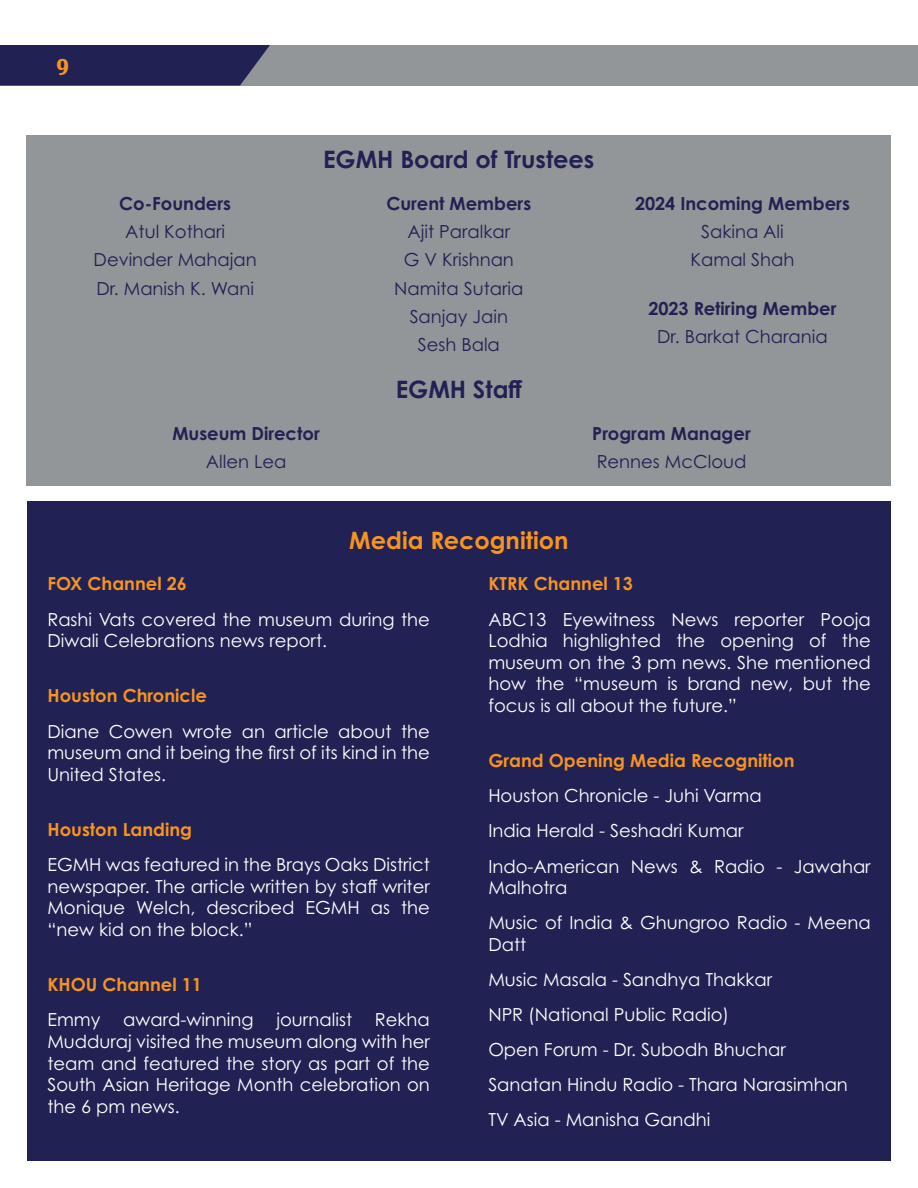
<style>
.page{position:relative;width:918px;height:1188px;background:#fff}
.page>*{position:absolute;margin:0;border:0;box-sizing:border-box;transform-origin:0 0}
.t1{font:700 24px "Century Gothic Pro";color:#212153}
.t2{font:700 24px "Century Gothic Pro";color:#f69421}
.t3{font:700 24px "Castle T";color:#f69421}
.t4{font:18px/21.6px "Century Gothic Pro";color:#fff}
.t5{font:18px/28.3px "Century Gothic Pro";color:#212153;text-align:center}
.t6{font:700 18px "Century Gothic Pro";color:#f69421}
.t7{font:700 18px "Century Gothic Pro";color:#212153}
</style>
<div class="page">
<div style="left:0;top:45px;width:918px;height:41px;background:#939698"></div>
<div style="left:0;top:45px;width:270px;height:40px;background:#212153"></div>
<div style="left:27px;top:135px;width:864px;height:351px;background:#939698"></div>
<div style="left:27px;top:501px;width:864px;height:660px;background:#212153"></div>
<h1 class="t3" style="left:56px;top:53px;width:15px">9</h1>
<p class="t7" style="left:119px;top:192px;width:113px">Co-Founders</p>
<p class="t5" style="left:94px;top:217px;width:165px">Atul Kothari<br>Devinder Mahajan<br>Dr. Manish K. Wani</p>
<h1 class="t1" style="left:323px;top:144px;width:273px">EGMH Board of Trustees</h1>
<p class="t7" style="left:386px;top:192px;width:146px">Curent Members</p>
<p class="t5" style="left:394px;top:217px;width:131px">Ajit Paralkar<br>G V Krishnan<br>Namita Sutaria<br>Sanjay Jain<br>Sesh Bala</p>
<h1 class="t1" style="left:396px;top:374px;width:128px">EGMH Staff</h1>
<p class="t7" style="left:635px;top:192px;width:216px">2024 Incoming Members</p>
<p class="t5" style="left:691px;top:217px;width:105px">Sakina Ali<br>Kamal Shah</p>
<p class="t7" style="left:648px;top:297px;width:190px">2023 Retiring Member</p>
<p class="t5" style="left:657px;top:322px;width:172px">Dr. Barkat Charania</p>
<p class="t7" style="left:172px;top:422px;width:149px">Museum Director</p>
<p class="t5" style="left:206px;top:447px;width:82px">Allen Lea</p>
<h1 class="t2" style="left:349px;top:525px;width:221px">Media Recognition</h1>
<p class="t7" style="left:592px;top:422px;width:160px">Program Manager</p>
<p class="t5" style="left:597px;top:447px;width:151px">Rennes McCloud</p>
<p class="t6" style="left:47px;top:573px;width:141px">FOX Channel 26</p>
<p class="t4" style="left:47px;top:608px;width:384px">Rashi Vats covered the museum during the<br>Diwali Celebrations news report.</p>
<p class="t6" style="left:47px;top:685px;width:161px">Houston Chronicle</p>
<p class="t4" style="left:47px;top:720px;width:384px;text-align:justify">Diane Cowen wrote an article about the museum and it being the first of its kind in the United States.</p>
<p class="t6" style="left:47px;top:818px;width:146px">Houston Landing</p>
<p class="t4" style="left:47px;top:854px;width:384px;text-align:justify">EGMH was featured in the Brays Oaks District newspaper. The article written by staff writer Monique Welch, described EGMH as the “new kid on the block.”</p>
<p class="t6" style="left:47px;top:974px;width:156px">KHOU Channel 11</p>
<p class="t4" style="left:47px;top:1009px;width:55px">Emmy</p>
<p class="t4" style="left:123px;top:1009px;width:132px">award-winning</p>
<p class="t4" style="left:276px;top:1009px;width:77px">journalist</p>
<p class="t4" style="left:47px;top:1009px;width:384px;text-align:justify;text-indent:327px">Rekha Mudduraj visited the museum along with her team and featured the story as part of the South Asian Heritage Month celebration on the 6 pm news.</p>
<p class="t6" style="left:488px;top:573px;width:146px">KTRK Channel 13</p>
<p class="t4" style="left:488px;top:608px;width:384px;text-align:justify">ABC13 Eyewitness News reporter Pooja Lodhia highlighted the opening of the museum on the 3 pm news. She mentioned how the “museum is brand new, but the focus is all about the future.”</p>
<p class="t6" style="left:488px;top:750px;width:308px">Grand Opening Media Recognition</p>
<p class="t4" style="left:488px;top:778px;width:384px;line-height:35.1px">Houston Chronicle - Juhi Varma<br>India Herald - Seshadri Kumar<br>Indo-American News &amp; Radio - Jawahar</p>
<p class="t4" style="left:488px;top:870px;width:384px;line-height:35.1px">Malhotra<br>Music of India &amp; Ghungroo Radio - Meena</p>
<p class="t4" style="left:488px;top:927px;width:361px;line-height:35.1px">Datt<br>Music Masala - Sandhya Thakkar<br>NPR (National Public Radio)<br>Open Forum - Dr. Subodh Bhuchar<br>Sanatan Hindu Radio - Thara Narasimhan<br>TV Asia - Manisha Gandhi</p>
</div>
